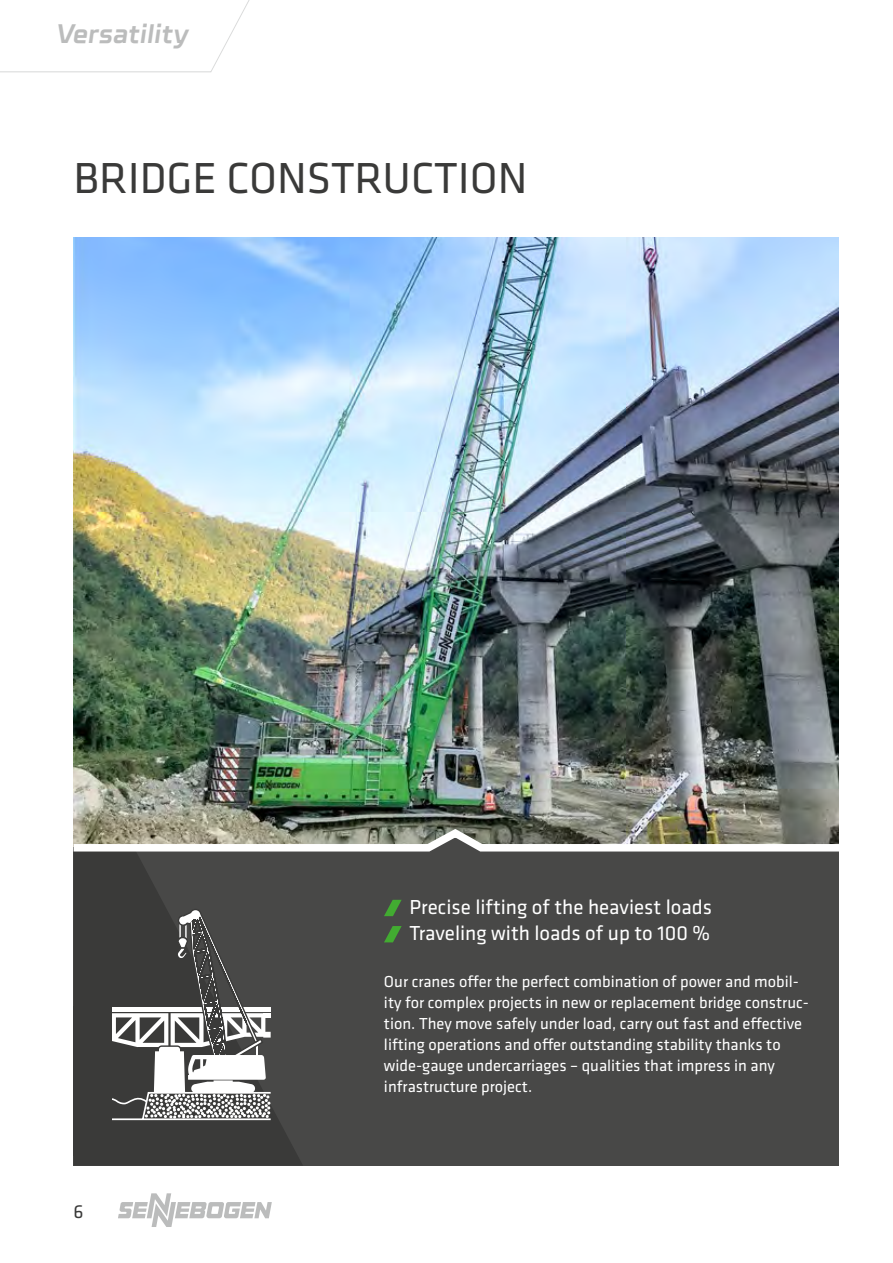
<style>
.page{position:relative;width:893px;height:1263px;background:#fff}
.page>*{position:absolute;margin:0;border:0;box-sizing:border-box;transform-origin:0 0}
.t1{font:45px "Klavika";color:#3a3a39}
.t2{font:italic 700 26.85px "Celdum";color:#bbbcbc}
.t3{font:21px/26.2px "Klavika";color:#fff}
.t4{font:19.5px "Klavika";color:#3a3a39}
.t5{font:16.5px/21px "Klavika";color:#fff}
</style>
<div class="page">
<svg style="left:118px;top:1193px;width:154px;height:34px"></svg>
<img style="left:74px;top:237px;width:765px;height:588px">
<div style="left:74px;top:847px;width:765px;height:319px;background:#484847"></div>
<svg style="left:73px;top:855px;width:229px;height:310px"></svg>
<svg style="left:73px;top:825px;width:766px;height:30px"></svg>
<svg style="left:74px;top:909px;width:198px;height:212px"></svg>
<div style="left:263px;top:1032px;width:8px;height:5px;background:#fff"></div>
<div style="left:74px;top:1007px;width:38px;height:149px;background:#3a3a39"></div>
<svg style="left:384px;top:900px;width:18px;height:16px"></svg>
<svg style="left:384px;top:926px;width:18px;height:16px"></svg>
<svg style="left:0;top:0;width:250px;height:73px"></svg>
<h2 class="t2" style="left:55px;top:11px;width:134px">Versatility</h2>
<h1 class="t1" style="left:74px;top:148px;width:455px">BRIDGE CONSTRUCTION</h1>
<p class="t4" style="left:74px;top:1199px;width:11px">6</p>
<p class="t3" style="left:409px;top:893px;width:304px">Precise lifting of the heaviest loads<br>Traveling with loads of up to 100 %</p>
<p class="t5" style="left:384px;top:971px;width:426px">Our cranes offer the perfect combination of power and mobil&shy;ity for complex projects in new or replacement bridge construc&shy;tion. They move safely under load, carry out fast and effective lifting operations and offer outstanding stability thanks to wide-gauge undercarriages – qualities that impress in any infrastructure project.</p>
</div>
